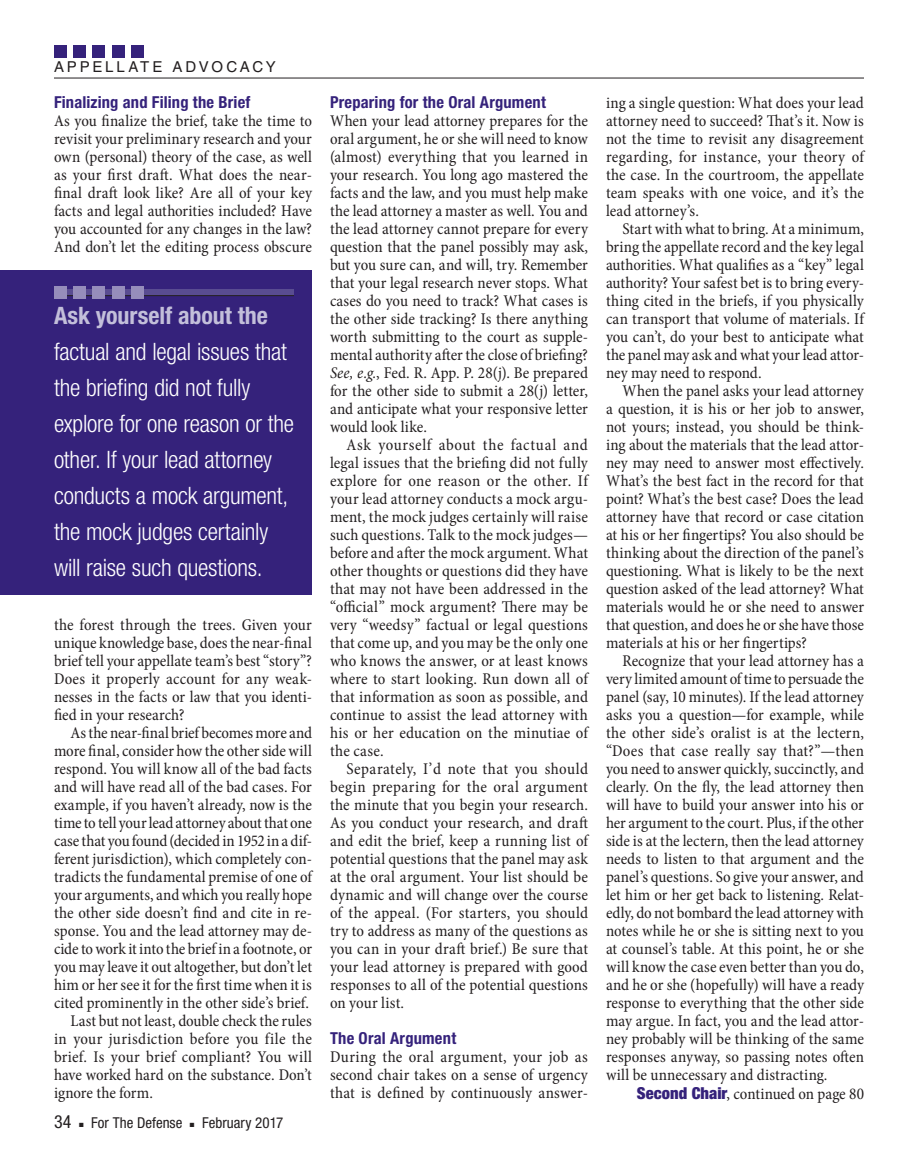
<style>
.page{position:relative;width:918px;height:1175px;background:#fff}
.page>*{position:absolute;margin:0;border:0;box-sizing:border-box;transform-origin:0 0}
.pullout_LH_block{font:300 condensed 24px/36px "Helvetica Neue";letter-spacing:-.01em;color:#fff}
.t1{font:condensed 18px "Helvetica Neue";color:#231f20}
.body_para_ind{font:condensed 16.5px/18px "Minion Pro";letter-spacing:-.005em;color:#231f20;text-align:justify}
.body_no_ind{font:condensed 16.5px/18px "Minion Pro";color:#231f20;text-align:justify}
.body_para_ind_tighte{font:condensed 16.5px/18px "Minion Pro";letter-spacing:-.005em;color:#231f20;text-align:justify}
.body_para_ind_looses{font:condensed 16.5px/18px "Minion Pro";letter-spacing:.01em;color:#231f20;text-align:justify}
.body_para_ind_looser{font:condensed 16.5px/18px "Minion Pro";letter-spacing:.005em;color:#231f20;text-align:justify}
.body_no_ind_looser{font:condensed 16.5px/18px "Minion Pro";letter-spacing:.005em;color:#231f20;text-align:justify}
.subhead_1{font:700 condensed 16.5px "Helvetica Neue";letter-spacing:.015em;color:#35227b}
.jumpto{font:condensed 16.5px "Minion Pro";letter-spacing:-.005em;color:#231f20}
.t2{font:condensed 15px "Helvetica Neue";letter-spacing:.005em;color:#231f20}
.t3{font:15px "Helvetica";letter-spacing:.18em;color:#231f20}
.s1{font-weight:700;color:#c3bfda}
.s2{font-style:italic}
.s3{font-family:"Helvetica Neue";font-weight:900;color:#35227b}
</style>
<div class="page">
<hr style="left:54px;top:78px;width:810px;height:1px;background:#231f20">
<div style="left:54px;top:45px;width:12px;height:12px;background:#35227b"></div>
<div style="left:73px;top:45px;width:13px;height:12px;background:#35227b"></div>
<div style="left:93px;top:45px;width:12px;height:12px;background:#35227b"></div>
<div style="left:112px;top:45px;width:13px;height:12px;background:#35227b"></div>
<div style="left:132px;top:45px;width:12px;height:12px;background:#35227b"></div>
<div style="left:0;top:270px;width:312px;height:324px;background:#35227b"></div>
<div style="left:54px;top:290px;width:240px;height:6px;background:#594c91"></div>
<hr style="left:54px;top:295px;width:240px;height:1px;background:#231f20">
<div style="left:54px;top:286px;width:12px;height:13px;background:#968dbb"></div>
<div style="left:73px;top:286px;width:13px;height:13px;background:#968dbb"></div>
<div style="left:93px;top:286px;width:12px;height:13px;background:#968dbb"></div>
<div style="left:112px;top:286px;width:13px;height:13px;background:#968dbb"></div>
<div style="left:132px;top:286px;width:12px;height:13px;background:#968dbb"></div>
<p class="t3" style="left:54px;top:58px;width:223px">APPELLATE ADVOCACY</p>
<p class="subhead_1" style="left:54px;top:92px;width:198px">Finalizing and Filing the Brief</p>
<p class="body_no_ind" style="left:54px;top:112px;width:260px">As you finalize the brief, take the time to revisit your preliminary research and your own (personal) theory of the case, as well as your first draft. What does the near&shy;final draft look like? Are all of your key facts and legal authorities included? Have you accounted for any changes in the law?<br>And don’t let the editing process obscure</p>
<p class="pullout_LH_block" style="left:54px;top:297px;width:241px"><span class="s1">Ask yourself about the </span>factual and legal issues that the briefing did not fully explore for one reason or the other. If your lead attorney conducts a mock argument, the mock judges certainly will raise such questions.</p>
<p class="body_no_ind" style="left:54px;top:616px;width:260px">the forest through the trees. Given your unique knowledge base, does the near-final brief tell your appellate team’s best “story”?<br>Does it properly account for any weak&shy;nesses in the facts or law that you identi&shy;fied in your research?</p>
<p class="body_para_ind_tighte" style="left:54px;top:724px;width:260px;text-indent:16px">As the near-final brief becomes more and more final, consider how the other side will respond. You will know all of the bad facts and will have read all of the bad cases. For example, if you haven’t already, now is the time to tell your lead attorney about that one case that you found (decided in 1952 in a dif&shy;ferent jurisdiction), which completely con&shy;tradicts the fundamental premise of one of your arguments, and which you really hope the other side doesn’t find and cite in re&shy;sponse. You and the lead attorney may de&shy;cide to work it into the brief in a footnote, or you may leave it out altogether, but don’t let him or her see it for the first time when it is cited prominently in the other side’s brief.</p>
<p class="body_para_ind" style="left:54px;top:1012px;width:260px;text-indent:16px">Last but not least, double check the rules in your jurisdiction before you file the brief. Is your brief compliant? You will have worked hard on the substance. Don’t ignore the form.</p>
<p class="t1" style="left:54px;top:1111px;width:19px">34</p>
<p class="t2" style="left:79px;top:1114px;width:105px">■ For The Defense</p>
<p class="t2" style="left:190px;top:1114px;width:95px">■ February 2017</p>
<p class="subhead_1" style="left:330px;top:92px;width:217px">Preparing for the Oral Argument</p>
<p class="body_no_ind" style="left:330px;top:112px;width:260px">When your lead attorney prepares for the oral argument, he or she will need to know (almost) everything that you learned in your research. You long ago mastered the facts and the law, and you must help make the lead attorney a master as well. You and the lead attorney cannot prepare for every question that the panel possibly may ask, but you sure can, and will, try. Remember that your legal research never stops. What cases do you need to track? What cases is the other side tracking? Is there anything worth submitting to the court as supple&shy;mental authority after the close of briefing?<br><span class="s2">See, e.g.</span>, Fed. R. App. P. 28(j). Be prepared for the other side to submit a 28(j) letter, and anticipate what your responsive letter would look like.</p>
<p class="body_para_ind_looses" style="left:330px;top:436px;width:260px;text-indent:16px">Ask yourself about the factual and legal issues that the briefing did not fully explore for one reason or the other. If your lead attorney conducts a mock argu&shy;ment, the mock judges certainly will raise such questions. Talk to the mock judges— before and after the mock argument. What other thoughts or questions did they have that may not have been addressed in the “official” mock argument? There may be very “weedsy” factual or legal questions that come up, and you may be the only one who knows the answer, or at least knows where to start looking. Run down all of that information as soon as possible, and continue to assist the lead attorney with his or her education on the minutiae of the case.</p>
<p class="body_para_ind_looser" style="left:330px;top:760px;width:260px;text-indent:16px">Separately, I’d note that you should begin preparing for the oral argument the minute that you begin your research.<br>As you conduct your research, and draft and edit the brief, keep a running list of potential questions that the panel may ask at the oral argument. Your list should be dynamic and will change over the course of the appeal. (For starters, you should try to address as many of the questions as you can in your draft brief.) Be sure that your lead attorney is prepared with good responses to all of the potential questions on your list.</p>
<p class="subhead_1" style="left:330px;top:1028px;width:128px">The Oral Argument</p>
<p class="body_no_ind_looser" style="left:330px;top:1048px;width:260px">During the oral argument, your job as second chair takes on a sense of urgency that is defined by continuously answer-</p>
<p class="body_no_ind_looser" style="left:606px;top:94px;width:260px">ing a single question: What does your lead attorney need to succeed? That’s it. Now is not the time to revisit any disagreement regarding, for instance, your theory of the case. In the courtroom, the appellate team speaks with one voice, and it’s the lead attorney’s.</p>
<p class="body_para_ind" style="left:606px;top:220px;width:260px;text-indent:16px">Start with what to bring. At a minimum, bring the appellate record and the key legal authorities. What qualifies as a “key” legal authority? Your safest bet is to bring every&shy;thing cited in the briefs, if you physically can transport that volume of materials. If you can’t, do your best to anticipate what the panel may ask and what your lead attor&shy;ney may need to respond.</p>
<p class="body_para_ind" style="left:606px;top:382px;width:260px;text-indent:16px">When the panel asks your lead attorney a question, it is his or her job to answer, not yours; instead, you should be think&shy;ing about the materials that the lead attor&shy;ney may need to answer most effectively.<br>What’s the best fact in the record for that point? What’s the best case? Does the lead attorney have that record or case citation at his or her fingertips? You also should be thinking about the direction of the panel’s questioning. What is likely to be the next question asked of the lead attorney? What materials would he or she need to answer that question, and does he or she have those materials at his or her fingertips?</p>
<p class="body_para_ind" style="left:606px;top:652px;width:260px;text-indent:16px">Recognize that your lead attorney has a very limited amount of time to persuade the panel (say, 10 minutes). If the lead attorney asks you a question—for example, while the other side’s oralist is at the lectern, “Does that case really say that?”—then you need to answer quickly, succinctly, and clearly. On the fly, the lead attorney then will have to build your answer into his or her argument to the court. Plus, if the other side is at the lectern, then the lead attorney needs to listen to that argument and the panel’s questions. So give your answer, and let him or her get back to listening. Relat&shy;edly, do not bombard the lead attorney with notes while he or she is sitting next to you at counsel’s table. At this point, he or she will know the case even better than you do, and he or she (hopefully) will have a ready response to everything that the other side may argue. In fact, you and the lead attor&shy;ney probably will be thinking of the same responses anyway, so passing notes often will be unnecessary and distracting.</p>
<p class="jumpto" style="left:637px;top:1082px;width:229px"><span class="s3">Second Chair</span>, continued on page 80</p>
</div>
